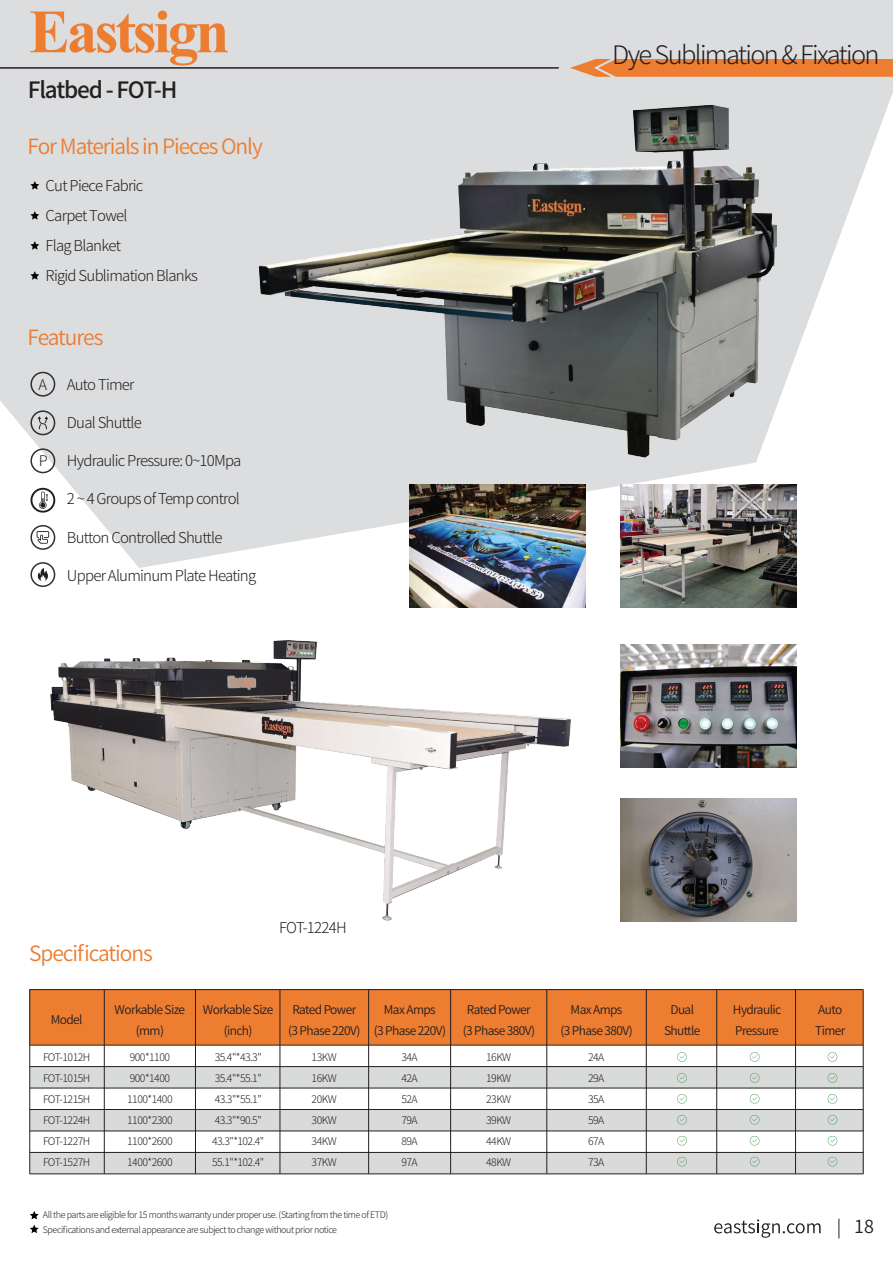
<style>
.page{position:relative;width:893px;height:1263px;background:#fff}
.page>*{position:absolute;margin:0;border:0;box-sizing:border-box;transform-origin:0 0}
.t1{font:700 61.5px "Times New Roman";letter-spacing:-.05em;color:#ed7d31}
.t2{font:300 25.5px "Source Han Sans SC";letter-spacing:-.065em;color:#231f20}
.t3{font:500 22.5px "Source Han Sans SC";letter-spacing:-.05em;color:#231f20}
.t4{font:21px "Source Han Sans SC";letter-spacing:-.05em;color:#ed7d31}
.t5{font:18px "Source Han Sans SC";color:#231f20}
.t6{font:300 15px/30px "Source Han Sans SC";letter-spacing:-.05em;color:#231f20}
.t7{font:300 14.7px "Source Han Sans SC";color:#231f20}
.t8{font:12px/21px "Source Han Sans SC";letter-spacing:-.05em;color:#231f20;text-align:center}
.t9{font:300 10.5px/21px "Source Han Sans SC";letter-spacing:-.05em;color:#231f20;text-align:justify}
.t10{font:300 9px/15px "Source Han Sans SC";letter-spacing:-.05em;color:#231f20}
</style>
<div class="page">
<svg style="left:0;top:0;width:893px;height:568px;fill:#dbddde"></svg>
<hr style="left:0;top:67px;width:558px;height:2px;background:#231f20">
<svg style="left:714px;top:1219px;width:107px;height:19px"></svg>
<svg style="left:838px;top:1219px;width:1px;height:19px"></svg>
<svg style="left:570px;top:59px;width:323px;height:18px;background:#eb833c"></svg>
<svg style="left:30px;top:181px;width:9px;height:9px"></svg>
<svg style="left:30px;top:211px;width:9px;height:9px"></svg>
<svg style="left:30px;top:241px;width:9px;height:9px"></svg>
<svg style="left:30px;top:271px;width:9px;height:9px"></svg>
<div style="left:30px;top:1066px;width:833px;height:22px;background:linear-gradient(to right,#d9dada,#d9dada)"></div>
<div style="left:30px;top:1109px;width:833px;height:22px;background:#d9dada"></div>
<div style="left:30px;top:1152px;width:833px;height:22px;background:#d9dada"></div>
<div style="left:30px;top:989px;width:833px;height:56px;background:#ed7d31"></div>
<hr style="left:30px;top:989px;width:833px;height:1px;background:#231f20">
<hr style="left:30px;top:989px;width:1px;height:185px;background:#231f20">
<hr style="left:716px;top:989px;width:1px;height:185px;background:#231f20">
<hr style="left:646px;top:989px;width:1px;height:185px;background:#231f20">
<hr style="left:546px;top:989px;width:1px;height:185px;background:#231f20">
<hr style="left:450px;top:989px;width:1px;height:185px;background:#231f20">
<hr style="left:368px;top:989px;width:1px;height:185px;background:#231f20">
<hr style="left:280px;top:989px;width:1px;height:185px;background:#231f20">
<hr style="left:195px;top:989px;width:1px;height:185px;background:#231f20">
<hr style="left:104px;top:989px;width:1px;height:185px;background:#231f20">
<hr style="left:795px;top:989px;width:1px;height:185px;background:#231f20">
<hr style="left:863px;top:989px;width:1px;height:185px;background:#231f20">
<hr style="left:30px;top:1045px;width:833px;height:1px;background:#231f20">
<hr style="left:30px;top:1152px;width:833px;height:1px;background:#231f20">
<hr style="left:30px;top:1066px;width:833px;height:1px;background:#231f20">
<hr style="left:30px;top:1088px;width:833px;height:1px;background:#231f20">
<hr style="left:30px;top:1109px;width:833px;height:1px;background:#231f20">
<hr style="left:30px;top:1131px;width:833px;height:1px;background:#231f20">
<hr style="left:30px;top:1173px;width:833px;height:1px;background:#231f20">
<svg style="left:677px;top:1052px;width:10px;height:10px"></svg>
<svg style="left:677px;top:1073px;width:10px;height:10px"></svg>
<svg style="left:677px;top:1094px;width:10px;height:9px"></svg>
<svg style="left:677px;top:1115px;width:10px;height:9px"></svg>
<svg style="left:677px;top:1136px;width:10px;height:9px"></svg>
<svg style="left:677px;top:1157px;width:10px;height:9px"></svg>
<svg style="left:750px;top:1052px;width:9px;height:10px"></svg>
<svg style="left:750px;top:1073px;width:9px;height:10px"></svg>
<svg style="left:750px;top:1094px;width:9px;height:9px"></svg>
<svg style="left:750px;top:1115px;width:9px;height:9px"></svg>
<svg style="left:750px;top:1136px;width:9px;height:9px"></svg>
<svg style="left:750px;top:1157px;width:9px;height:9px"></svg>
<svg style="left:828px;top:1052px;width:9px;height:10px"></svg>
<svg style="left:828px;top:1073px;width:9px;height:10px"></svg>
<svg style="left:828px;top:1094px;width:9px;height:9px"></svg>
<svg style="left:828px;top:1115px;width:9px;height:9px"></svg>
<svg style="left:828px;top:1136px;width:9px;height:9px"></svg>
<svg style="left:828px;top:1157px;width:9px;height:9px"></svg>
<svg style="left:30px;top:1211px;width:9px;height:8px"></svg>
<svg style="left:30px;top:1225px;width:9px;height:8px"></svg>
<div style="left:30px;top:410px;width:25px;height:25px;border:2px solid #302e2f;border-radius:50%"></div>
<svg style="left:38px;top:416px;width:10px;height:13px"></svg>
<div style="left:30px;top:372px;width:25px;height:25px;border:2px solid #302e2f;border-radius:50%"></div>
<svg style="left:30px;top:488px;width:25px;height:25px"></svg>
<div style="left:30px;top:448px;width:25px;height:25px;border:2px solid #302e2f;border-radius:50%"></div>
<div style="left:30px;top:525px;width:25px;height:25px;border:2px solid #302e2f;border-radius:50%"></div>
<svg style="left:37px;top:531px;width:12px;height:13px"></svg>
<div style="left:30px;top:562px;width:25px;height:25px;border:2px solid #302e2f;border-radius:50%"></div>
<img style="left:621px;top:484px;width:176px;height:123px">
<img style="left:410px;top:484px;width:176px;height:77px">
<img style="left:621px;top:798px;width:176px;height:124px">
<img style="left:621px;top:645px;width:176px;height:123px">
<img style="left:34px;top:561px;width:557px;height:360px">
<img style="left:230px;top:77px;width:588px;height:389px">
<h1 class="t1" style="left:29px;top:-13px;width:202px">Eastsign</h1>
<h3 class="t3" style="left:28px;top:77px;width:151px">Flatbed - FOT-H</h3>
<h3 class="t4" style="left:28px;top:134px;width:237px">For Materials in Pieces Only</h3>
<h3 class="t6" style="left:46px;top:171px;width:154px">Cut Piece Fabric<br>Carpet Towel<br>Flag Blanket<br>Rigid Sublimation Blanks</h3>
<h3 class="t4" style="left:28px;top:325px;width:77px">Features</h3>
<h3 class="t7" style="left:39px;top:376px;width:10px">A</h3>
<h3 class="t6" style="left:67px;top:369px;width:69px">Auto Timer</h3>
<h3 class="t6" style="left:67px;top:408px;width:76px">Dual Shuttle</h3>
<h3 class="t7" style="left:39px;top:453px;width:10px">P</h3>
<h3 class="t6" style="left:67px;top:446px;width:176px">Hydraulic Pressure: 0~10Mpa</h3>
<h3 class="t6" style="left:67px;top:484px;width:174px">2 ~ 4 Groups of Temp control</h3>
<h3 class="t6" style="left:67px;top:522px;width:157px">Button Controlled Shuttle</h3>
<h3 class="t6" style="left:67px;top:561px;width:191px">Upper Aluminum Plate Heating</h3>
<h2 class="t2" style="left:612px;top:40px;width:269px">Dye Sublimation &amp; Fixation</h2>
<h3 class="t4" style="left:29px;top:941px;width:125px">Specifications</h3>
<p class="t8" style="left:51px;top:1009px;width:33px">Model</p>
<p class="t9" style="left:43px;top:1047px;width:49px">FOT-1012H FOT-1015H FOT-1215H FOT-1224H FOT-1227H FOT-1527H</p>
<p class="t8" style="left:115px;top:999px;width:72px">Workable Size (mm)</p>
<p class="t9" style="left:127px;top:1047px;width:47px;text-align:left">900*1100<br>900*1400<br>1100*1400<br>1100*2300<br>1100*2600<br>1400*2600</p>
<h3 class="t6" style="left:279px;top:913px;width:69px">FOT-1224H</h3>
<p class="t8" style="left:203px;top:999px;width:72px">Workable Size (inch)</p>
<p class="t9" style="left:212px;top:1047px;width:54px;text-align:left">35.4"*43.3"<br>35.4"*55.1"<br>43.3"*55.1"<br>43.3"*90.5"<br>43.3"*102.4"<br>55.1"*102.4"</p>
<p class="t8" style="left:288px;top:999px;width:74px">Rated Power (3 Phase 220V)</p>
<p class="t9" style="left:312px;top:1047px;width:27px">13KW 16KW 20KW 30KW 34KW 37KW</p>
<p class="t8" style="left:374px;top:999px;width:74px">Max Amps<br>(3 Phase 220V)</p>
<p class="t9" style="left:401px;top:1047px;width:18px">34A 42A 52A 79A 89A 97A</p>
<p class="t10" style="left:43px;top:1208px;width:347px">All the parts are eligible for 15 months warranty under proper use. (Starting from the time of ETD)<br>Specifications and external appearance are subject to change without prior notice</p>
<p class="t8" style="left:463px;top:999px;width:74px">Rated Power (3 Phase 380V)</p>
<p class="t9" style="left:486px;top:1047px;width:27px">16KW 19KW 23KW 39KW 44KW 48KW</p>
<p class="t8" style="left:560px;top:999px;width:74px">Max Amps<br>(3 Phase 380V)</p>
<p class="t9" style="left:588px;top:1047px;width:18px">24A 29A 35A 59A 67A 73A</p>
<p class="t8" style="left:664px;top:999px;width:38px">Dual<br>Shuttle</p>
<p class="t8" style="left:733px;top:999px;width:50px;text-align:left">Hydraulic<br>Pressure</p>
<p class="t8" style="left:815px;top:999px;width:32px;text-align:left">Auto<br>Timer</p>
<h3 class="t5" style="left:854px;top:1216px;width:21px">18</h3>
</div>
